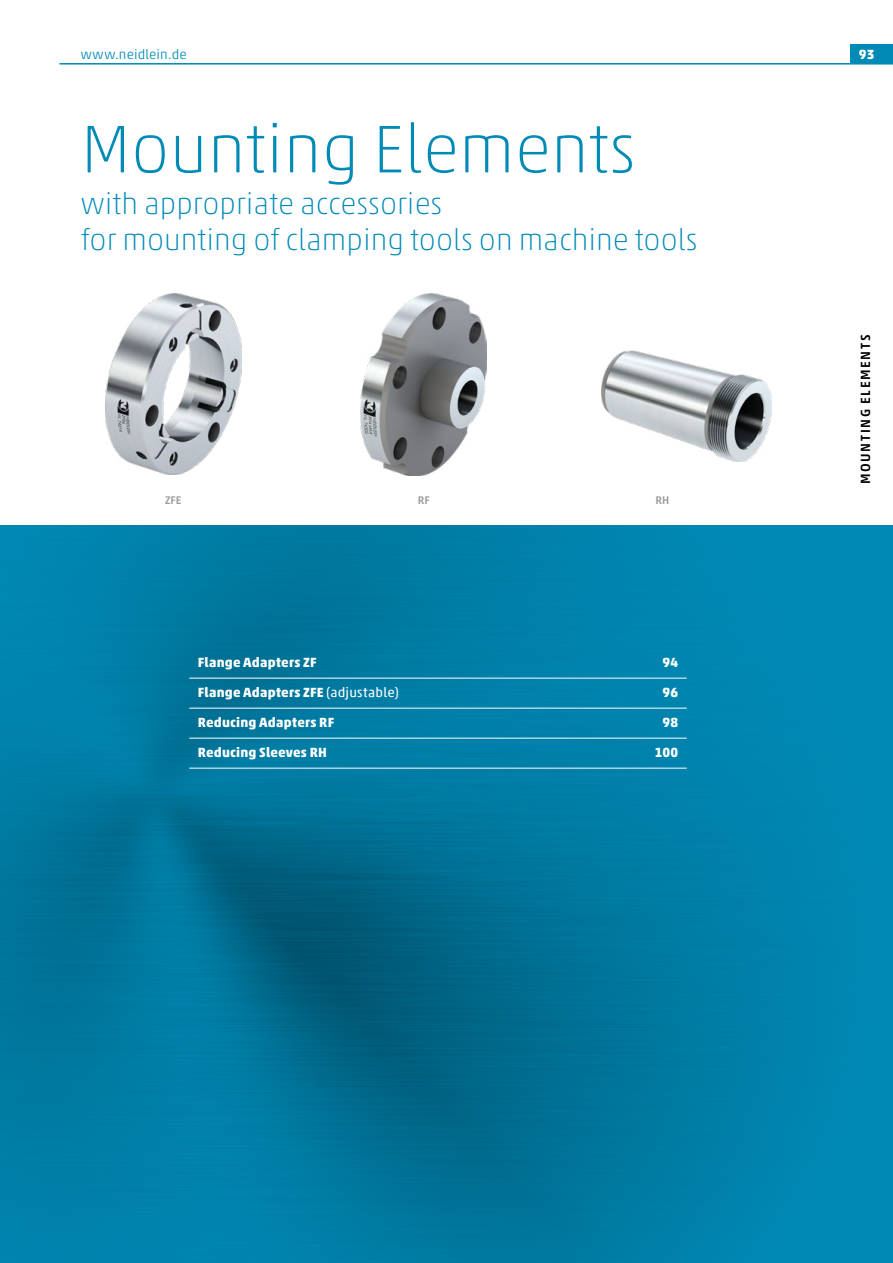
<style>
.page{position:relative;width:893px;height:1263px;background:#fff}
.page>*{position:absolute;margin:0;border:0;box-sizing:border-box;transform-origin:0 0}
.t1{font:100 68.25px "Akko Std";color:#008ab6}
.t2{font:100 30px/36px "Akko Std";color:#008ab6}
.t3{font:700 13.5px "Akko Std";letter-spacing:.015em;color:#fff}
.t4{font:500 13.5px "Akko Std";letter-spacing:.115em;color:#000}
.t5{font:300 13.5px "Akko Std";letter-spacing:.01em;color:#008ab6}
.t6{font:500 11.25px "Akko Std";color:#9c9d9d}
.s1{font-weight:400}
</style>
<div class="page">
<div style="left:850px;top:45px;width:43px;height:19px;background:#008ab6"></div>
<hr style="left:60px;top:63px;width:833px;height:2px;background:#008ab6">
<img style="left:0;top:525px;width:893px;height:738px">
<img style="left:106px;top:293px;width:135px;height:181px">
<img style="left:361px;top:293px;width:126px;height:183px">
<img style="left:602px;top:351px;width:170px;height:110px">
<hr style="left:189px;top:678px;width:498px;height:1px;background:#fff">
<hr style="left:189px;top:708px;width:498px;height:1px;background:#fff">
<hr style="left:189px;top:738px;width:498px;height:1px;background:#fff">
<hr style="left:189px;top:768px;width:498px;height:1px;background:#fff">
<p class="t5" style="left:81px;top:46px;width:107px">www.neidlein.de</p>
<p class="t3" style="left:859px;top:46px;width:17px">93</p>
<h1 class="t1" style="left:81px;top:108px;width:556px">Mounting Elements</h1>
<h2 class="t2" style="left:81px;top:186px;width:618px">with appropriate accessories<br>for mounting of clamping tools on machine tools</h2>
<p class="t6" style="left:165px;top:493px;width:18px">ZFE</p>
<p class="t6" style="left:418px;top:493px;width:13px">RF</p>
<p class="t6" style="left:656px;top:493px;width:15px">RH</p>
<p class="t3" style="left:198px;top:654px;width:120px">Flange Adapters ZF</p>
<p class="t3" style="left:663px;top:654px;width:17px">94</p>
<p class="t3" style="left:198px;top:684px;width:203px">Flange Adapters ZFE <span class="s1">(adjustable)</span></p>
<p class="t3" style="left:663px;top:684px;width:17px">96</p>
<p class="t3" style="left:198px;top:714px;width:138px">Reducing Adapters RF</p>
<p class="t3" style="left:662px;top:714px;width:17px">98</p>
<p class="t3" style="left:198px;top:744px;width:131px">Reducing Sleeves RH</p>
<p class="t3" style="left:655px;top:744px;width:25px">100</p>
<p class="t4" style="left:857px;top:484px;width:151px;rotate:-90deg">MOUNTING ELEMENTS</p>
</div>
